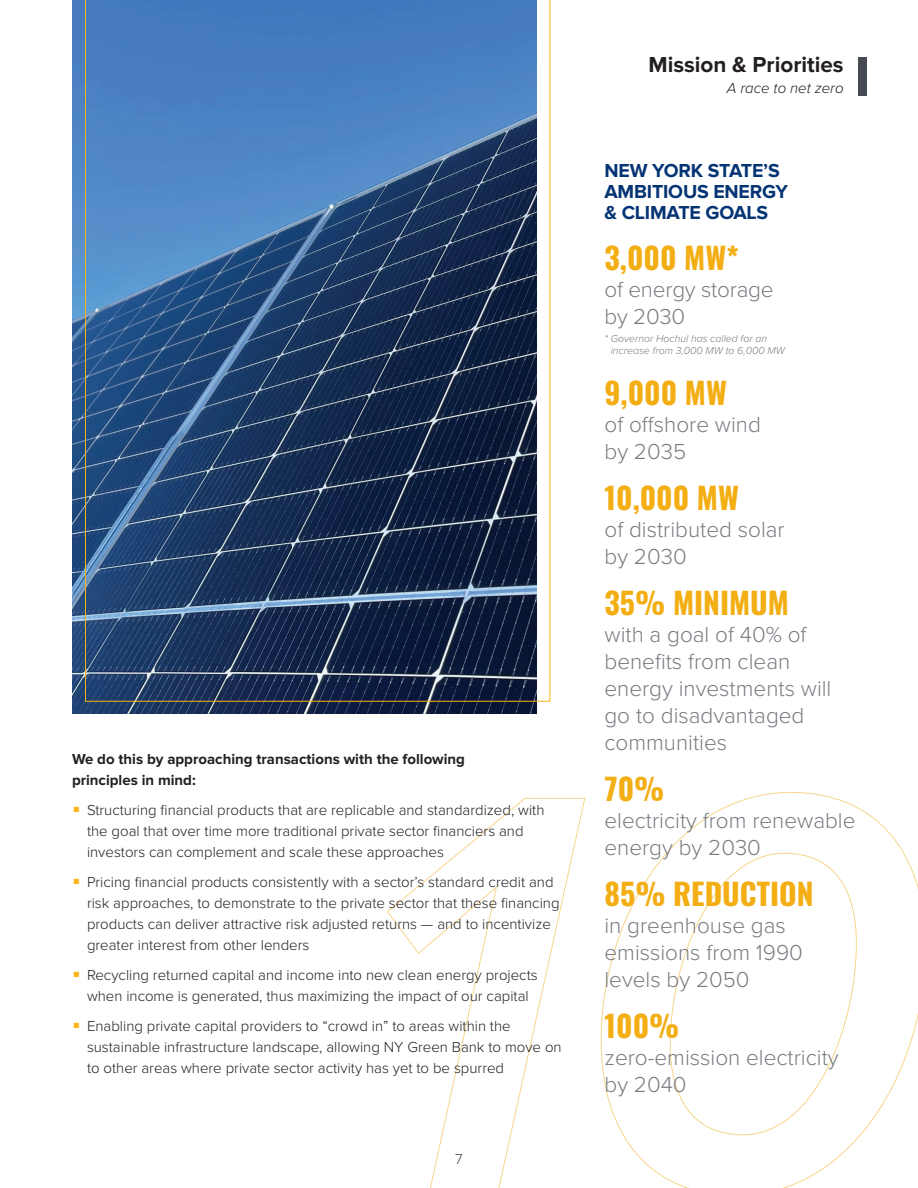
<style>
.page{position:relative;width:918px;height:1188px;background:#fff}
.page>*{position:absolute;margin:0;border:0;box-sizing:border-box;transform-origin:0 0}
.t1{font:700 30px "Oswald";color:#f3ae14}
.t2{font:300 22.5px/27px "Proxima Nova";color:#787d83}
.t3{font:700 22.5px "Proxima Nova";color:#231f20}
.t4{font:700 19.5px/21px "Proxima Nova";letter-spacing:-.01em;color:#053474}
.t5{font:300 15px/21px "Proxima Nova";color:#231f20}
.t6{font:700 15px/21px "Proxima Nova";color:#231f20}
.t7{font:italic 300 15px "Proxima Nova";color:#231f20}
.t8{font:300 15px "Proxima Nova";color:#464b54}
.t9{font:italic 300 10.5px/12.6px "Proxima Nova";color:#787d83}
</style>
<div class="page">
<img style="left:72px;top:0;width:464px;height:713px">
<svg style="left:387px;top:792px;width:531px;height:396px"></svg>
<div style="left:858px;top:57px;width:9px;height:39px;background:#464b54"></div>
<svg style="left:85px;top:0;width:465px;height:702px;background:#365680"></svg>
<p class="t6" style="left:72px;top:749px;width:395px">We do this by approaching transactions with the following principles in mind:</p>
<p class="t5" style="left:87px;top:799px;width:459px;text-indent:-14px"><sup>■</sup> Structuring financial products that are replicable and standardized, with the goal that over time more traditional private sector financiers and investors can complement and scale these approaches</p>
<p class="t5" style="left:87px;top:871px;width:474px;text-indent:-14px"><sup>■</sup> Pricing financial products consistently with a sector’s standard credit and risk approaches, to demonstrate to the private sector that these financing products can deliver attractive risk adjusted returns — and to incentivize greater interest from other lenders</p>
<p class="t5" style="left:74px;top:964px;width:466px;text-align:center"><sup>■</sup> Recycling returned capital and income into new clean energy projects when income is generated, thus maximizing the impact of our capital</p>
<p class="t5" style="left:87px;top:1015px;width:476px;text-indent:-14px"><sup>■</sup> Enabling private capital providers to “crowd in” to areas within the sustainable infrastructure landscape, allowing NY Green Bank to move on to other areas where private sector activity has yet to be spurred</p>
<p class="t8" style="left:455px;top:1148px;width:9px">7</p>
<h2 class="t3" style="left:649px;top:51px;width:197px">Mission &amp; Priorities</h2>
<p class="t7" style="left:727px;top:77px;width:118px">A race to net zero</p>
<h3 class="t4" style="left:604px;top:161px;width:185px">NEW YORK STATE’S<br>AMBITIOUS ENERGY &amp; CLIMATE GOALS</h3>
<h1 class="t1" style="left:604px;top:243px;width:136px">3,000 MW*</h1>
<h2 class="t2" style="left:604px;top:275px;width:171px">of energy storage by 2030</h2>
<p class="t9" style="left:611px;top:331px;width:176px;text-indent:-6px">* Governor Hochul has called for an increase from 3,000 MW to 6,000 MW</p>
<h1 class="t1" style="left:604px;top:377px;width:124px">9,000 MW</h1>
<h2 class="t2" style="left:604px;top:410px;width:158px">of offshore wind by 2035</h2>
<h1 class="t1" style="left:604px;top:482px;width:136px">10,000 MW</h1>
<h2 class="t2" style="left:604px;top:515px;width:182px">of distributed solar by 2030</h2>
<h1 class="t1" style="left:604px;top:587px;width:186px">35% MINIMUM</h1>
<h2 class="t2" style="left:604px;top:620px;width:228px">with a goal of 40% of benefits from clean energy investments will go to disadvantaged communities</h2>
<h1 class="t1" style="left:604px;top:773px;width:61px">70%</h1>
<h2 class="t2" style="left:604px;top:806px;width:252px">electricity from renewable energy by 2030</h2>
<h1 class="t1" style="left:604px;top:878px;width:211px">85% REDUCTION</h1>
<h2 class="t2" style="left:604px;top:911px;width:200px">in greenhouse gas emissions from 1990 levels by 2050</h2>
<h1 class="t1" style="left:604px;top:1010px;width:76px">100%</h1>
<h2 class="t2" style="left:604px;top:1043px;width:236px">zero-emission electricity by 2040</h2>
</div>
